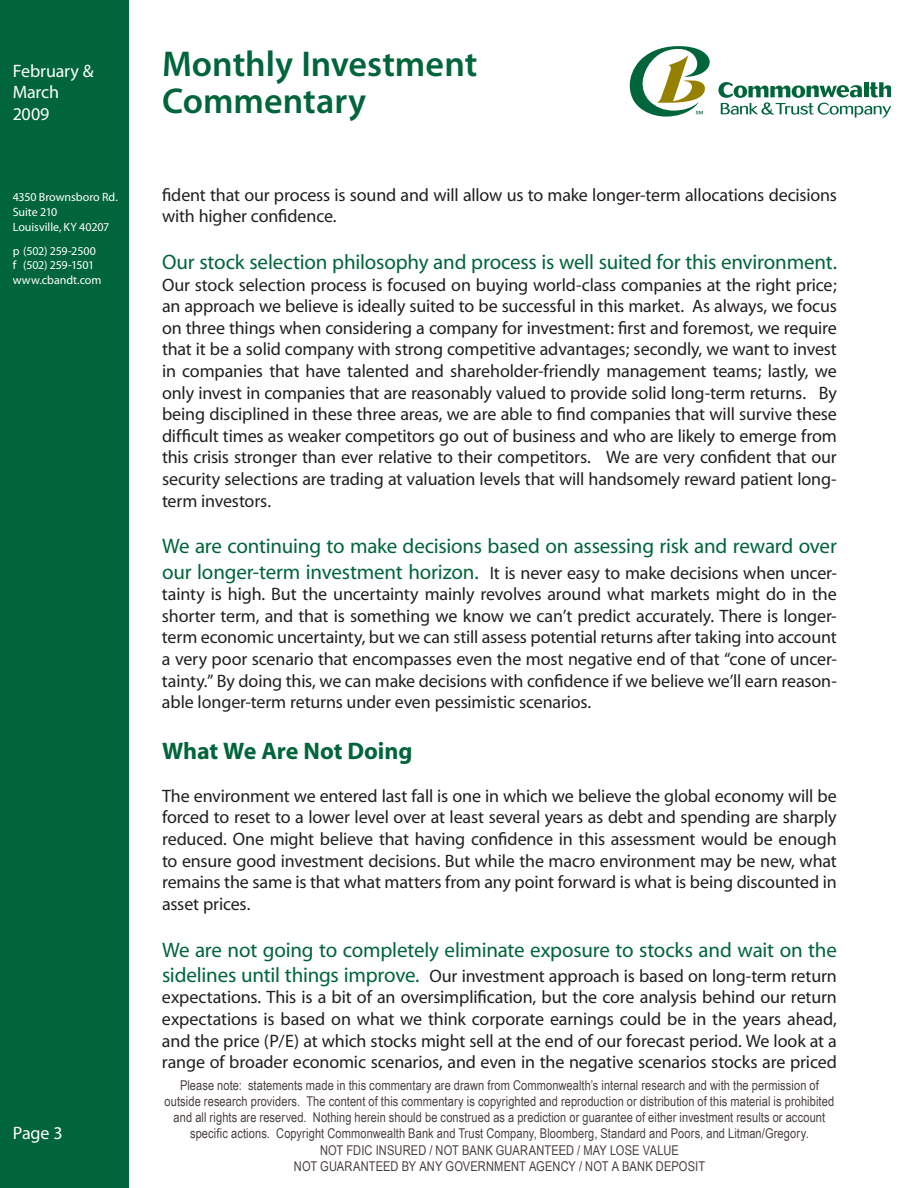
<style>
.page{position:relative;width:918px;height:1188px;background:#fff}
.page>*{position:absolute;margin:0;border:0;box-sizing:border-box;transform-origin:0 0}
.t1{font:600 36px/37.5px "Myriad Pro";color:#00653a}
.t2{font:700 24px "Myriad";letter-spacing:-.005em;color:#00653a}
.t3{font:21px "Myriad";letter-spacing:-.01em;color:#00653a}
.t4{font:18px/21.6px "Myriad";letter-spacing:-.01em;color:#231f20;text-align:justify}
.t5{font:18px/21.6px "Myriad Pro";letter-spacing:-.01em;color:#fff}
.t6{font:18px "Myriad";color:#fff}
.t7{font:13.5px/16.2px "Arial Narrow";letter-spacing:.005em;color:#48403e;text-align:center}
.t8{font:12px/15px "Myriad Pro";letter-spacing:-.005em;color:#fff}
.s1{font-size:21px;color:#00653a}
</style>
<div class="page">
<div style="left:0;top:0;width:128px;height:1188px;background:#00653a"></div>
<svg style="left:629px;top:46px;width:81px;height:71px"></svg>
<svg style="left:718px;top:82px;width:173px;height:36px"></svg>
<p class="t5" style="left:13px;top:59px;width:82px">February &amp;<br>March<br>2009</p>
<p class="t8" style="left:13px;top:189px;width:107px">4350 Brownsboro Rd.<br>Suite 210<br>Louisville, KY 40207</p>
<p class="t8" style="left:13px;top:244px;width:90px;line-height:14.4px">p (502) 259-2500 f (502) 259-1501 www.cbandt.com</p>
<p class="t6" style="left:13px;top:1124px;width:51px">Page 3</p>
<h1 class="t1" style="left:162px;top:44px;width:317px">Monthly Investment<br>Commentary</h1>
<p class="t4" style="left:162px;top:185px;width:676px">fident that our process is sound and will allow us to make longer-term allocations decisions with higher confidence.</p>
<p class="t3" style="left:162px;top:252px;width:677px">Our stock selection philosophy and process is well suited for this environment.</p>
<p class="t4" style="left:162px;top:275px;width:676px">Our stock selection process is focused on buying world-class companies at the right price; an approach we believe is ideally suited to be successful in this market. As always, we focus on three things when considering a company for investment: first and foremost, we require that it be a solid company with strong competitive advantages; secondly, we want to invest in companies that have talented and shareholder-friendly management teams; lastly, we only invest in companies that are reasonably valued to provide solid long-term returns. By being disciplined in these three areas, we are able to find companies that will survive these difficult times as weaker competitors go out of business and who are likely to emerge from this crisis stronger than ever relative to their competitors. We are very confident that our security selections are trading at valuation levels that will handsomely reward patient long&shy;term investors.</p>
<p class="t3" style="left:162px;top:536px;width:676px">We are continuing to make decisions based on assessing risk and reward over</p>
<p class="t4" style="left:162px;top:563px;width:676px"><span class="s1">our longer-term investment horizon.</span> It is never easy to make decisions when uncer&shy;tainty is high. But the uncertainty mainly revolves around what markets might do in the shorter term, and that is something we know we can’t predict accurately. There is longer&shy;term economic uncertainty, but we can still assess potential returns after taking into account a very poor scenario that encompasses even the most negative end of that “cone of uncer&shy;tainty.” By doing this, we can make decisions with confidence if we believe we’ll earn reason&shy;able longer-term returns under even pessimistic scenarios.</p>
<h2 class="t2" style="left:162px;top:738px;width:252px">What We Are Not Doing</h2>
<p class="t4" style="left:162px;top:786px;width:676px">The environment we entered last fall is one in which we believe the global economy will be forced to reset to a lower level over at least several years as debt and spending are sharply reduced. One might believe that having confidence in this assessment would be enough to ensure good investment decisions. But while the macro environment may be new, what remains the same is that what matters from any point forward is what is being discounted in asset prices.</p>
<p class="t3" style="left:162px;top:939px;width:677px">We are not going to completely eliminate exposure to stocks and wait on the</p>
<p class="t4" style="left:162px;top:966px;width:676px"><span class="s1">sidelines until things improve.</span> Our investment approach is based on long-term return expectations. This is a bit of an oversimplification, but the core analysis behind our return expectations is based on what we think corporate earnings could be in the years ahead, and the price (P/E) at which stocks might sell at the end of our forecast period. We look at a range of broader economic scenarios, and even in the negative scenarios stocks are priced</p>
<p class="t7" style="left:165px;top:1077px;width:671px">Please note: statements made in this commentary are drawn from Commonwealth’s internal research and with the permission of outside research providers. The content of this commentary is copyrighted and reproduction or distribution of this material is prohibited and all rights are reserved. Nothing herein should be construed as a prediction or guarantee of either investment results or account specific actions. Copyright Commonwealth Bank and Trust Company, Bloomberg, Standard and Poors, and Litman/Gregory.<br>NOT FDIC INSURED / NOT BANK GUARANTEED / MAY LOSE VALUE<br>NOT GUARANTEED BY ANY GOVERNMENT AGENCY / NOT A BANK DEPOSIT</p>
</div>
